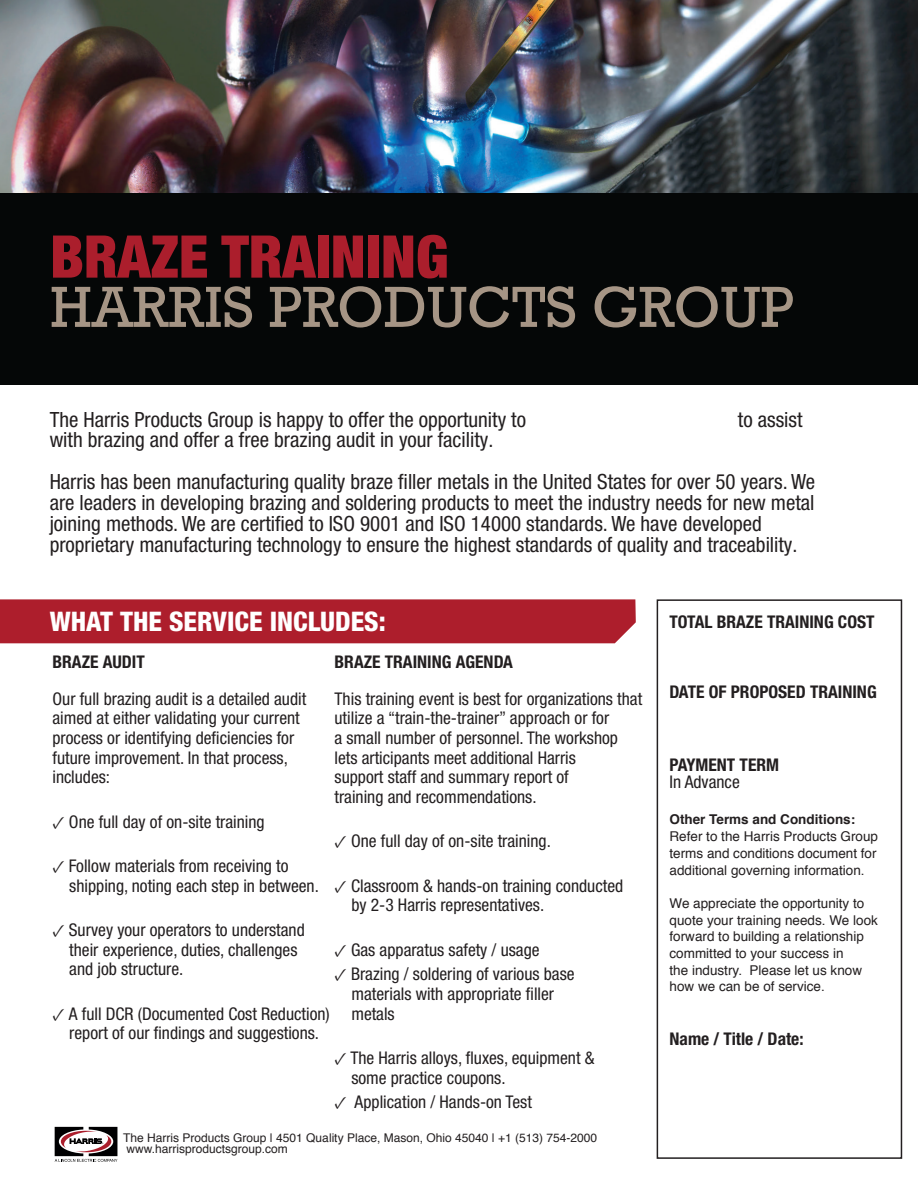
<style>
.page{position:relative;width:918px;height:1188px;background:#fff}
.page>*{position:absolute;margin:0;border:0;box-sizing:border-box;transform-origin:0 0}
.t1{font:58.95px "Rockwell";color:#a69585}
.t2{font:900 condensed 58.95px "Helvetica Neue LT Pro";color:#ab1e2c}
.t3{font:800 condensed 27px "Helvetica Neue LT Std";color:#fff}
.t4{font:condensed 21px/20.9px "Helvetica Neue LT Pro";color:#231f20}
.t5{font:condensed 17.55px/19.6px "Helvetica Neue LT Pro";color:#231f20}
.t6{font:700 condensed 17.55px "Helvetica Neue LT Pro";color:#231f20}
.t7{font:13.5px/16.6px "Helvetica";color:#231f20;text-align:justify}
.t8{font:700 13.5px "Helvetica";color:#231f20}
.t9{font:12px/10.6px "Helvetica";color:#231f20}
.s1{font-family:"Minion Pro";font-stretch:normal;font-size:18px}
</style>
<div class="page">
<div style="left:0;top:599px;width:636px;height:44px;background:#ad1e2c"></div>
<div style="left:0;top:0;width:918px;height:384px;background:#050707"></div>
<img style="left:0;top:0;width:918px;height:192px">
<svg style="left:55px;top:1127px;width:62px;height:35px"></svg>
<div style="left:657px;top:599px;width:245px;height:560px;border:2px solid #231f20"></div>
<h1 class="t2" style="left:50px;top:222px;width:400px">BRAZE TRAINING</h1>
<h1 class="t1" style="left:50px;top:273px;width:746px">HARRIS PRODUCTS GROUP</h1>
<p class="t4" style="left:50px;top:409px;width:478px">The Harris Products Group is happy to offer the opportunity to</p>
<p class="t4" style="left:738px;top:409px;width:66px">to assist</p>
<p class="t4" style="left:50px;top:419px;width:767px;line-height:41.7px">with brazing and offer a free brazing audit in your facility.<br>Harris has been manufacturing quality braze filler metals in the United States for over 50 years. We</p>
<p class="t4" style="left:50px;top:492px;width:766px">are leaders in developing brazing and soldering products to meet the industry needs for new metal joining methods. We are certified to ISO 9001 and ISO 14000 standards. We have developed proprietary manufacturing technology to ensure the highest standards of quality and traceability.</p>
<h2 class="t3" style="left:50px;top:605px;width:338px">WHAT THE SERVICE INCLUDES:</h2>
<p class="t6" style="left:670px;top:611px;width:207px">TOTAL BRAZE TRAINING COST</p>
<p class="t6" style="left:335px;top:652px;width:180px">BRAZE TRAINING AGENDA</p>
<p class="t5" style="left:335px;top:688px;width:309px">This training event is best for organizations that utilize a “train-the-trainer” approach or for<br>a small number of personnel. The workshop lets articipants meet additional Harris<br>support staff and summary report of<br>training and recommendations.</p>
<p class="t5" style="left:335px;top:831px;width:218px"><span class="s1">✓</span> One full day of on-site training.</p>
<p class="t5" style="left:351px;top:876px;width:273px;text-indent:-17px"><span class="s1">✓</span> Classroom &amp; hands-on training conducted by 2-3 Harris representatives.</p>
<p class="t5" style="left:335px;top:940px;width:207px"><span class="s1">✓</span> Gas apparatus safety / usage</p>
<p class="t5" style="left:351px;top:964px;width:225px;text-indent:-17px"><span class="s1">✓</span> Brazing / soldering of various base materials with appropriate filler metals</p>
<p class="t5" style="left:351px;top:1048px;width:245px;text-indent:-17px"><span class="s1">✓</span> The Harris alloys, fluxes, equipment &amp; some practice coupons.</p>
<p class="t5" style="left:335px;top:1092px;width:199px"><span class="s1">✓</span> Application / Hands-on Test</p>
<p class="t6" style="left:52px;top:652px;width:94px">BRAZE AUDIT</p>
<p class="t5" style="left:52px;top:688px;width:255px">Our full brazing audit is a detailed audit aimed at either validating your current process or identifying deficiencies for future improvement. In that process, includes:</p>
<p class="t5" style="left:52px;top:812px;width:214px"><span class="s1">✓</span> One full day of on-site training</p>
<p class="t5" style="left:69px;top:856px;width:251px;text-indent:-17px"><span class="s1">✓</span> Follow materials from receiving to shipping, noting each step in between.</p>
<p class="t5" style="left:69px;top:920px;width:237px;text-indent:-17px"><span class="s1">✓</span> Survey your operators to understand their experience, duties, challenges and job structure.</p>
<p class="t5" style="left:52px;top:1004px;width:279px;text-align:center"><span class="s1">✓</span> A full DCR (Documented Cost Reduction) report of our findings and suggestions.</p>
<p class="t9" style="left:123px;top:1133px;width:476px">The Harris Products Group | 4501 Quality Place, Mason, Ohio 45040 | +1 (513) 754-2000 www.harrisproductsgroup.com</p>
<p class="t6" style="left:670px;top:681px;width:209px">DATE OF PROPOSED TRAINING</p>
<p class="t6" style="left:670px;top:754px;width:111px">PAYMENT TERM</p>
<p class="t5" style="left:670px;top:772px;width:72px">In Advance</p>
<p class="t8" style="left:670px;top:809px;width:187px">Other Terms and Conditions:</p>
<p class="t7" style="left:670px;top:829px;width:210px">Refer to the Harris Products Group terms and conditions document for additional governing information.</p>
<p class="t7" style="left:670px;top:895px;width:210px;text-align:left">We appreciate the opportunity to quote your training needs. We look forward to building a relationship committed to your success in<br>the industry. Please let us know how we can be of service.</p>
<p class="t6" style="left:670px;top:1028px;width:136px">Name / Title / Date:</p>
</div>
